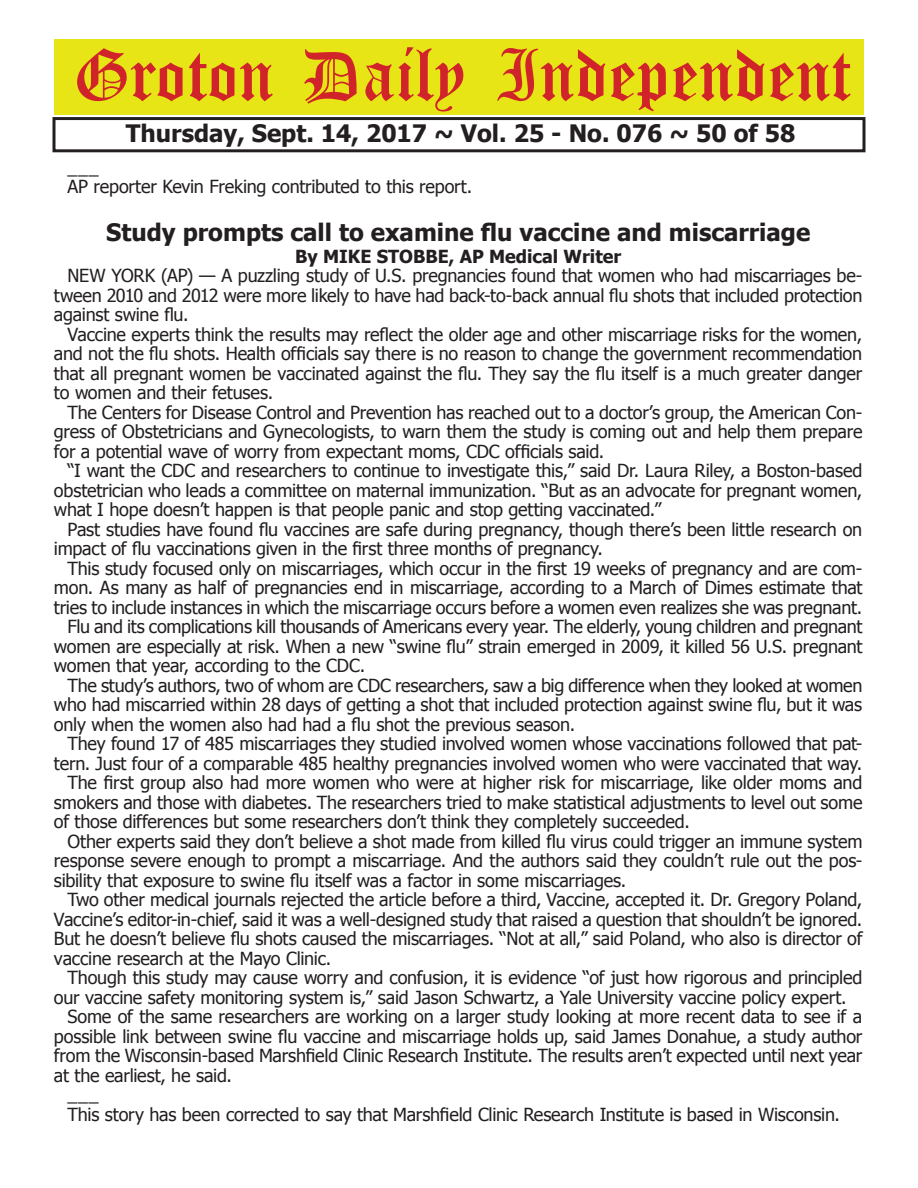
<style>
.page{position:relative;width:918px;height:1188px;background:#fff}
.page>*{position:absolute;margin:0;border:0;box-sizing:border-box;transform-origin:0 0}
.t1{font:54px "Old English Five";color:#d1232a}
.t2{font:700 24px "Tahoma";color:#231f20}
.t3{font:18px/19.5px "Tahoma";letter-spacing:-.01em;color:#231f20;text-align:justify}
.t4{font:700 18px "Tahoma";color:#231f20}
</style>
<div class="page">
<div style="left:52px;top:117px;width:814px;height:35px;border:3px solid #231f20"></div>
<div style="left:54px;top:40px;width:810px;height:75px;background:#e7e515"></div>
<h1 class="t1" style="left:73px;top:50px;width:779px">Groton Daily Independent</h1>
<h2 class="t2" style="left:126px;top:116px;width:671px">Thursday, Sept. 14, 2017 ~ Vol. 25 - No. 076 ~ 50 of 58</h2>
<p class="t3" style="left:68px;top:156px;width:406px">___<br>AP reporter Kevin Freking contributed to this report.</p>
<h2 class="t2" style="left:106px;top:216px;width:705px">Study prompts call to examine flu vaccine and miscarriage</h2>
<p class="t4" style="left:295px;top:244px;width:328px">By MIKE STOBBE, AP Medical Writer</p>
<p class="t3" style="left:54px;top:265px;width:810px;text-indent:13px">NEW YORK (AP) — A puzzling study of U.S. pregnancies found that women who had miscarriages be&shy;tween 2010 and 2012 were more likely to have had back-to-back annual flu shots that included protection against swine flu.</p>
<p class="t3" style="left:54px;top:324px;width:810px;text-indent:14px">Vaccine experts think the results may reflect the older age and other miscarriage risks for the women, and not the flu shots. Health officials say there is no reason to change the government recommendation that all pregnant women be vaccinated against the flu. They say the flu itself is a much greater danger to women and their fetuses.</p>
<p class="t3" style="left:54px;top:402px;width:810px;text-indent:14px">The Centers for Disease Control and Prevention has reached out to a doctor’s group, the American Con&shy;gress of Obstetricians and Gynecologists, to warn them the study is coming out and help them prepare for a potential wave of worry from expectant moms, CDC officials said.</p>
<p class="t3" style="left:54px;top:460px;width:810px;text-indent:14px">“I want the CDC and researchers to continue to investigate this,” said Dr. Laura Riley, a Boston-based obstetrician who leads a committee on maternal immunization. “But as an advocate for pregnant women, what I hope doesn’t happen is that people panic and stop getting vaccinated.”</p>
<p class="t3" style="left:54px;top:519px;width:810px;text-indent:14px">Past studies have found flu vaccines are safe during pregnancy, though there’s been little research on impact of flu vaccinations given in the first three months of pregnancy.</p>
<p class="t3" style="left:67px;top:558px;width:796px">This study focused only on miscarriages, which occur in the first 19 weeks of pregnancy and are com-</p>
<p class="t3" style="left:54px;top:577px;width:810px">mon. As many as half of pregnancies end in miscarriage, according to a March of Dimes estimate that</p>
<p class="t3" style="left:54px;top:597px;width:810px">tries to include instances in which the miscarriage occurs before a women even realizes she was pregnant.</p>
<p class="t3" style="left:67px;top:616px;width:796px">Flu and its complications kill thousands of Americans every year. The elderly, young children and pregnant</p>
<p class="t3" style="left:54px;top:636px;width:810px">women are especially at risk. When a new “swine flu” strain emerged in 2009, it killed 56 U.S. pregnant</p>
<p class="t3" style="left:54px;top:655px;width:313px">women that year, according to the CDC.</p>
<p class="t3" style="left:67px;top:675px;width:796px">The study’s authors, two of whom are CDC researchers, saw a big difference when they looked at women</p>
<p class="t3" style="left:54px;top:694px;width:810px">who had miscarried within 28 days of getting a shot that included protection against swine flu, but it was</p>
<p class="t3" style="left:54px;top:714px;width:523px">only when the women also had had a flu shot the previous season.</p>
<p class="t3" style="left:67px;top:733px;width:796px">They found 17 of 485 miscarriages they studied involved women whose vaccinations followed that pat-</p>
<p class="t3" style="left:54px;top:753px;width:810px">tern. Just four of a comparable 485 healthy pregnancies involved women who were vaccinated that way.</p>
<p class="t3" style="left:67px;top:772px;width:796px">The first group also had more women who were at higher risk for miscarriage, like older moms and</p>
<p class="t3" style="left:54px;top:792px;width:810px">smokers and those with diabetes. The researchers tried to make statistical adjustments to level out some</p>
<p class="t3" style="left:54px;top:811px;width:637px">of those differences but some researchers don’t think they completely succeeded.</p>
<p class="t3" style="left:67px;top:831px;width:796px">Other experts said they don’t believe a shot made from killed flu virus could trigger an immune system</p>
<p class="t3" style="left:54px;top:850px;width:810px">response severe enough to prompt a miscarriage. And the authors said they couldn’t rule out the pos-</p>
<p class="t3" style="left:54px;top:870px;width:574px">sibility that exposure to swine flu itself was a factor in some miscarriages.</p>
<p class="t3" style="left:67px;top:889px;width:796px">Two other medical journals rejected the article before a third, Vaccine, accepted it. Dr. Gregory Poland,</p>
<p class="t3" style="left:54px;top:909px;width:810px">Vaccine’s editor-in-chief, said it was a well-designed study that raised a question that shouldn’t be ignored.</p>
<p class="t3" style="left:54px;top:928px;width:810px">But he doesn’t believe flu shots caused the miscarriages. “Not at all,” said Poland, who also is director of</p>
<p class="t3" style="left:54px;top:948px;width:279px">vaccine research at the Mayo Clinic.</p>
<p class="t3" style="left:67px;top:967px;width:797px">Though this study may cause worry and confusion, it is evidence “of just how rigorous and principled</p>
<p class="t3" style="left:54px;top:987px;width:794px">our vaccine safety monitoring system is,” said Jason Schwartz, a Yale University vaccine policy expert.</p>
<p class="t3" style="left:67px;top:1006px;width:796px">Some of the same researchers are working on a larger study looking at more recent data to see if a</p>
<p class="t3" style="left:54px;top:1026px;width:810px">possible link between swine flu vaccine and miscarriage holds up, said James Donahue, a study author</p>
<p class="t3" style="left:54px;top:1045px;width:810px">from the Wisconsin-based Marshfield Clinic Research Institute. The results aren’t expected until next year</p>
<p class="t3" style="left:54px;top:1065px;width:179px">at the earliest, he said.</p>
<p class="t3" style="left:67px;top:1084px;width:33px">___</p>
<p class="t3" style="left:67px;top:1104px;width:774px">This story has been corrected to say that Marshfield Clinic Research Institute is based in Wisconsin.</p>
</div>
